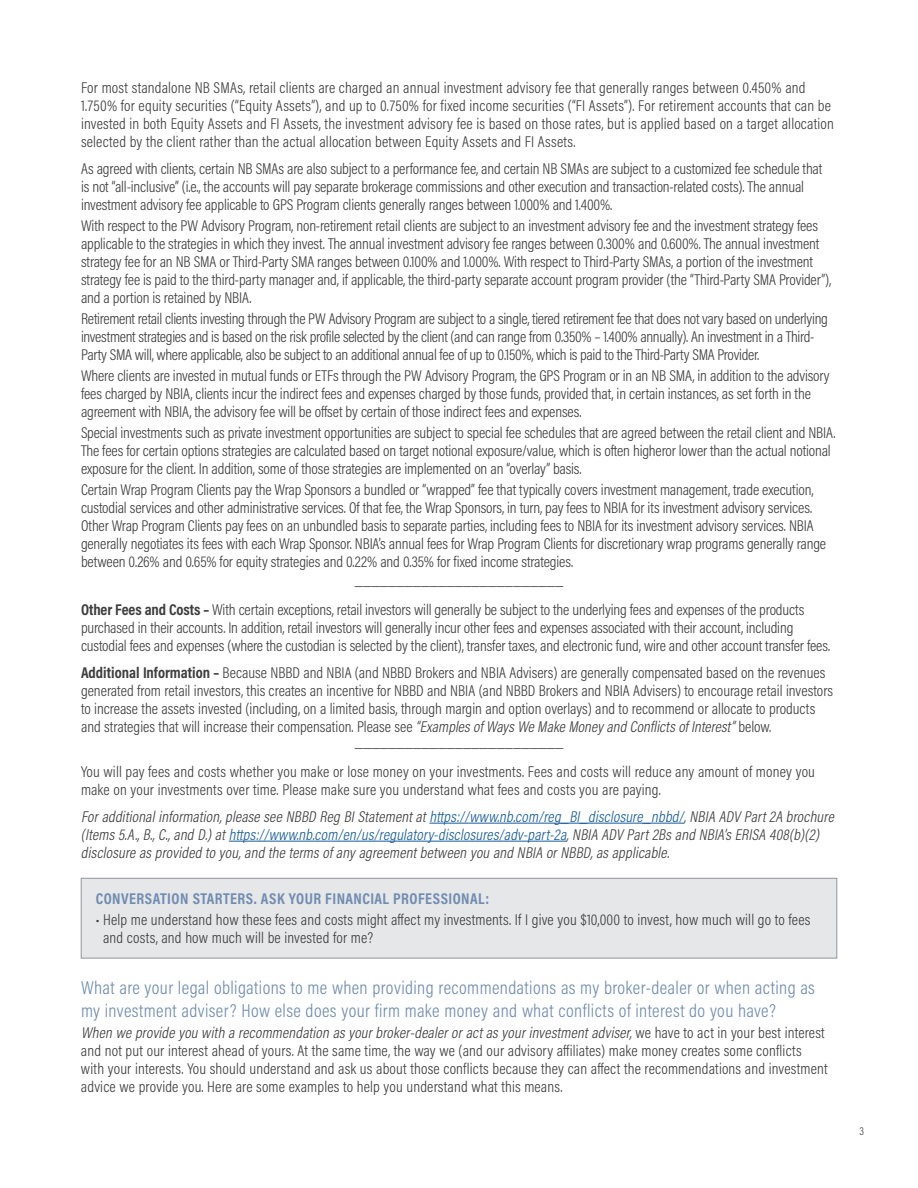
<style>
.page{position:relative;width:918px;height:1188px;background:#fff}
.page>*{position:absolute;margin:0;border:0;box-sizing:border-box;transform-origin:0 0}
.t1{font:300 18.75px/22.5px "Acumin Pro Cond";letter-spacing:.02em;color:#708cb0}
.t2{font:300 15.75px/18px "Acumin Pro Cond";letter-spacing:-.01em;color:#3e3e3f}
.t3{font:300 15.75px/18px "Acumin Pro Cond";letter-spacing:.01em;color:#3e3e3f}
.t4{font:italic 300 15.75px/18px "Acumin Pro Cond";color:#3e3e3f}
.t5{font:700 15.75px "Acumin Pro Cond";letter-spacing:.03em;color:#708cb0}
.t6{font:300 11.25px "Acumin Pro Cond";color:#3e3e3f}
.s1{font-weight:700}
.s2{font-style:italic}
.s3{color:#175d9e}
</style>
<div class="page">
<hr style="left:429px;top:823px;width:255px;height:1px;background:#175d9e">
<hr style="left:229px;top:841px;width:338px;height:1px;background:#175d9e">
<div style="left:81px;top:878px;width:756px;height:80px;background:#e6e7e9;border:1px solid #939598"></div>
<p class="t3" style="left:81px;top:78px;width:754px">For most standalone NB SMAs, retail clients are charged an annual investment advisory fee that generally ranges between 0.450% and 1.750% for equity securities (“Equity Assets”), and up to 0.750% for fixed income securities (“FI Assets”). For retirement accounts that can be invested in both Equity Assets and FI Assets, the investment advisory fee is based on those rates, but is applied based on a target allocation selected by the client rather than the actual allocation between Equity Assets and FI Assets.</p>
<p class="t2" style="left:81px;top:159px;width:743px">As agreed with clients, certain NB SMAs are also subject to a performance fee, and certain NB SMAs are subject to a customized fee schedule that is not “all-inclusive” (i.e., the accounts will pay separate brokerage commissions and other execution and transaction-related costs). The annual investment advisory fee applicable to GPS Program clients generally ranges between 1.000% and 1.400%.</p>
<p class="t2" style="left:81px;top:216px;width:752px">With respect to the PW Advisory Program, non-retirement retail clients are subject to an investment advisory fee and the investment strategy fees applicable to the strategies in which they invest. The annual investment advisory fee ranges between 0.300% and 0.600%. The annual investment strategy fee for an NB SMA or Third-Party SMA ranges between 0.100% and 1.000%. With respect to Third-Party SMAs, a portion of the investment strategy fee is paid to the third-party manager and, if applicable, the third-party separate account program provider (the “Third-Party SMA Provider”), and a portion is retained by NBIA.</p>
<p class="t2" style="left:81px;top:309px;width:748px">Retirement retail clients investing through the PW Advisory Program are subject to a single, tiered retirement fee that does not vary based on underlying investment strategies and is based on the risk profile selected by the client (and can range from 0.350% – 1.400% annually). An investment in a Third-<br>Party SMA will, where applicable, also be subject to an additional annual fee of up to 0.150%, which is paid to the Third-Party SMA Provider.</p>
<p class="t2" style="left:81px;top:366px;width:750px">Where clients are invested in mutual funds or ETFs through the PW Advisory Program, the GPS Program or in an NB SMA, in addition to the advisory fees charged by NBIA, clients incur the indirect fees and expenses charged by those funds, provided that, in certain instances, as set forth in the agreement with NBIA, the advisory fee will be offset by certain of those indirect fees and expenses.</p>
<p class="t2" style="left:81px;top:423px;width:756px">Special investments such as private investment opportunities are subject to special fee schedules that are agreed between the retail client and NBIA.<br>The fees for certain options strategies are calculated based on target notional exposure/value, which is often higheror lower than the actual notional exposure for the client. In addition, some of those strategies are implemented on an “overlay” basis.</p>
<p class="t2" style="left:81px;top:480px;width:734px">Certain Wrap Program Clients pay the Wrap Sponsors a bundled or “wrapped” fee that typically covers investment management, trade execution,</p>
<p class="t2" style="left:81px;top:498px;width:733px">custodial services and other administrative services. Of that fee, the Wrap Sponsors, in turn, pay fees to NBIA for its investment advisory services.</p>
<p class="t2" style="left:81px;top:516px;width:734px">Other Wrap Program Clients pay fees on an unbundled basis to separate parties, including fees to NBIA for its investment advisory services. NBIA</p>
<p class="t2" style="left:81px;top:534px;width:747px">generally negotiates its fees with each Wrap Sponsor. NBIA’s annual fees for Wrap Program Clients for discretionary wrap programs generally range</p>
<p class="t2" style="left:81px;top:552px;width:494px">between 0.26% and 0.65% for equity strategies and 0.22% and 0.35% for fixed income strategies.</p>
<p class="t2" style="left:355px;top:570px;width:210px">_________________________</p>
<p class="t2" style="left:81px;top:600px;width:751px"><span class="s1">Other Fees and Costs –</span> With certain exceptions, retail investors will generally be subject to the underlying fees and expenses of the products purchased in their accounts. In addition, retail investors will generally incur other fees and expenses associated with their account, including custodial fees and expenses (where the custodian is selected by the client), transfer taxes, and electronic fund, wire and other account transfer fees.</p>
<p class="t2" style="left:81px;top:663px;width:754px"><span class="s1">Additional Information –</span> Because NBBD and NBIA (and NBBD Brokers and NBIA Advisers) are generally compensated based on the revenues generated from retail investors, this creates an incentive for NBBD and NBIA (and NBBD Brokers and NBIA Advisers) to encourage retail investors to increase the assets invested (including, on a limited basis, through margin and option overlays) and to recommend or allocate to products and strategies that will increase their compensation. Please see <span class="s2">“ExamplesofWaysWeMakeMoneyand ConflictsofInterest”</span>below.</p>
<p class="t3" style="left:81px;top:726px;width:736px;line-height:30px;text-indent:274px">_________________________<br>You will pay fees and costs whether you make or lose money on your investments. Fees and costs will reduce any amount of money you</p>
<p class="t3" style="left:81px;top:780px;width:581px">make on your investments over time. Please make sure you understand what fees and costs you are paying.</p>
<p class="t4" style="left:81px;top:807px;width:758px">Foradditionalinformation,please see NBBD Reg BIStatementat<span class="s3">https://www.nb.com/reg_BI_disclosure_nbbd/</span>,NBIA ADV Part2A brochure (Items5.A.,B.,C.,and D.)at<span class="s3">https://www.nb.com/en/us/regulatory-disclosures/adv-part-2a</span>,NBIA ADV Part2Bsand NBIA’sERISA 408(b)(2) disclosure asprovided to you,and the termsofanyagreementbetween you and NBIA orNBBD,asapplicable.</p>
<h3 class="t5" style="left:96px;top:888px;width:395px">CONVERSATION STARTERS. ASK YOUR FINANCIAL PROFESSIONAL:</h3>
<p class="t3" style="left:103px;top:910px;width:709px;text-indent:-7px">• Help me understand how these fees and costs might affect my investments. If I give you $10,000 to invest, how much will go to fees and costs, and how much will be invested for me?</p>
<h2 class="t1" style="left:81px;top:976px;width:735px">What are your legal obligations to me when providing recommendations as my broker-dealer or when acting as my investment adviser? How else does your firm make money and what conflicts of interest do you have?</h2>
<p class="t3" style="left:81px;top:1023px;width:748px"><span class="s2">When we provide you with a recommendation asyourbroker-dealeroractasyourinvestmentadviser,</span>w e h a v e t o a c t i n y o u r b e s t i n t e r e s t and not put our interest ahead of yours. At the same time, the way we (and our advisory affiliates) make money creates some conflicts with your interests. You should understand and ask us about those conflicts because they can affect the recommendations and investment advice we provide you. Here are some examples to help you understand what this means.</p>
<p class="t6" style="left:859px;top:1124px;width:6px">3</p>
</div>
